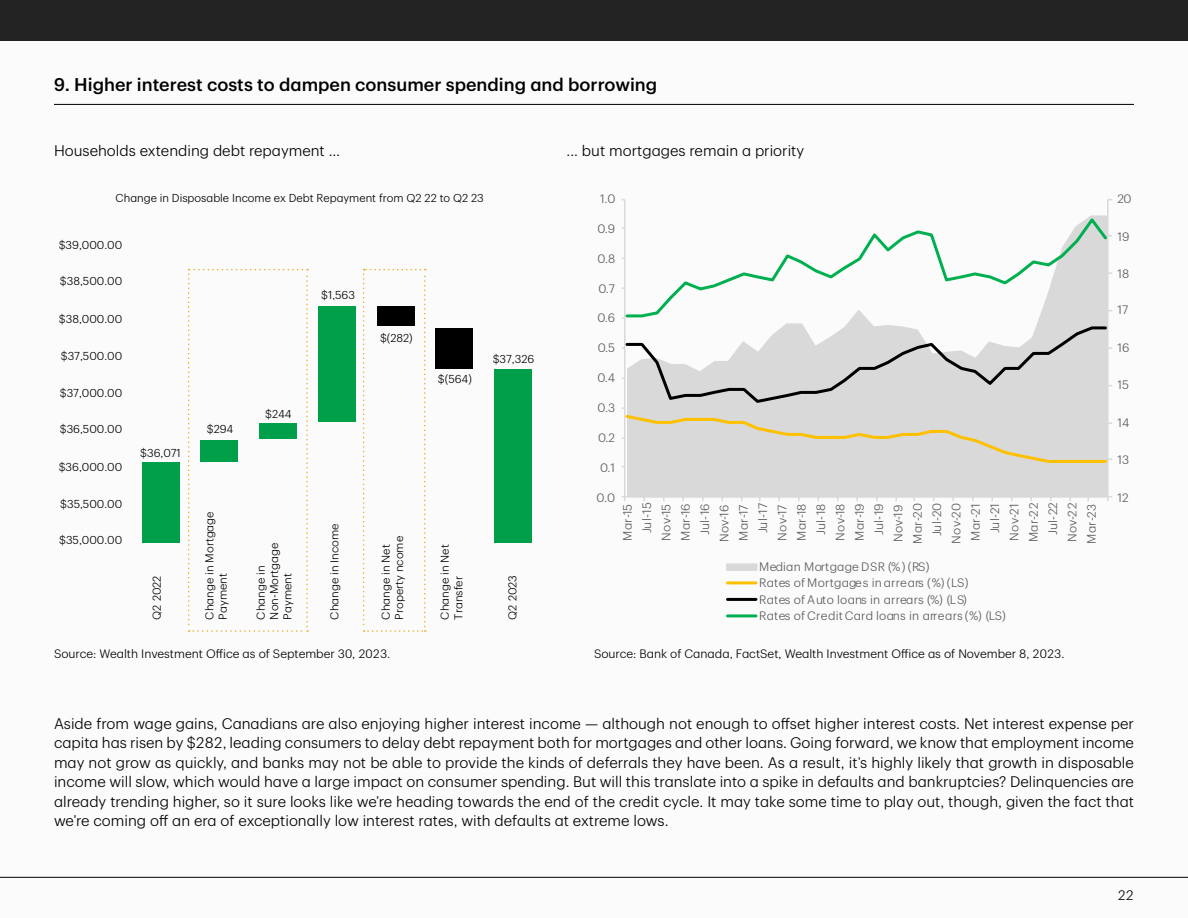
<style>
.page{position:relative;width:1188px;height:918px;background:#fbfbfb}
.page>*{position:absolute;margin:0;border:0;box-sizing:border-box;transform-origin:0 0}
.t1{font:500 18px "TD Graphik";color:#000}
.t2{font:300 15px/19.5px "TD Graphik";color:#000;text-align:justify}
.t3{font:300 13.5px "TD Graphik";color:#000}
.t4{font:300 12px/19.4px "TD Graphik";letter-spacing:.015em;color:#595959;text-align:right}
.t5{font:300 12px "TD Graphik";color:#000}
.t6{font:300 11.25px/13.5px "TD Graphik";color:#000001}
</style>
<div class="page">
<div style="left:0;top:0;width:1188px;height:41px;background:#232323"></div>
<hr style="left:0;top:877px;width:1188px;height:1px;background:#000">
<hr style="left:54px;top:104px;width:1080px;height:1px;background:#000">
<svg style="left:627px;top:319px;width:480px;height:177px;background:#ddd"></svg>
<hr style="left:1107px;top:200px;width:1px;height:297px;background:#d9d9d9">
<hr style="left:624px;top:200px;width:2px;height:297px;background:#d9d9d9">
<hr style="left:625px;top:496px;width:483px;height:1px;background:#d9d9d9">
<svg style="left:622px;top:496px;width:4px;height:5px"></svg>
<svg style="left:1107px;top:496px;width:5px;height:5px"></svg>
<svg style="left:622px;top:325px;width:490px;height:142px;background:#d9d7d3"></svg>
<svg style="left:625px;top:215px;width:482px;height:104px"></svg>
<div style="left:727px;top:564px;width:30px;height:6px;background:#d9d9d9"></div>
<div style="left:726px;top:563px;width:32px;height:8px;border:2px solid #d9d9d9"></div>
<hr style="left:728px;top:581px;width:28px;height:3px;background:#ffc000">
<hr style="left:728px;top:598px;width:28px;height:3px;background:#000">
<hr style="left:728px;top:614px;width:28px;height:3px;background:#00b050">
<div style="left:142px;top:463px;width:37px;height:80px;background:#009f4a"></div>
<div style="left:318px;top:306px;width:38px;height:116px;background:#009f4a"></div>
<div style="left:494px;top:370px;width:38px;height:173px;background:#009f4a"></div>
<div style="left:435px;top:328px;width:38px;height:40px;background:#000001"></div>
<svg style="left:188px;top:269px;width:120px;height:363px"></svg>
<svg style="left:363px;top:269px;width:63px;height:363px"></svg>
<p class="t1" style="left:54px;top:71px;width:605px">9. Higher interest costs to dampen consumer spending and borrowing</p>
<p class="t2" style="left:54px;top:140px;width:287px">Households extending debt repayment …</p>
<p class="t2" style="left:567px;top:140px;width:239px">... but mortgages remain a priority</p>
<p class="t6" style="left:116px;top:190px;width:370px">Change in Disposable Income ex Debt Repayment from Q2 22 to Q2 23</p>
<p class="t6" style="left:59px;top:237px;width:65px">$39,000.00</p>
<p class="t6" style="left:60px;top:274px;width:64px">$38,500.00</p>
<p class="t6" style="left:59px;top:312px;width:65px">$38,000.00</p>
<p class="t6" style="left:61px;top:348px;width:63px">$37,500.00</p>
<p class="t6" style="left:60px;top:385px;width:64px">$37,000.00</p>
<p class="t6" style="left:60px;top:421px;width:64px">$36,500.00</p>
<p class="t6" style="left:59px;top:459px;width:65px">$36,000.00</p>
<p class="t6" style="left:60px;top:496px;width:64px">$35,500.00</p>
<p class="t6" style="left:59px;top:533px;width:65px">$35,000.00</p>
<p class="t6" style="left:140px;top:445px;width:42px">$36,071</p>
<p class="t6" style="left:149px;top:620px;width:46px;rotate:-90deg">Q2 2022</p>
<p class="t6" style="left:207px;top:421px;width:28px">$294</p>
<p class="t6" style="left:265px;top:406px;width:28px">$244</p>
<p class="t6" style="left:202px;top:620px;width:110px;rotate:-90deg">Change in Mortgage<br>Payment</p>
<p class="t6" style="left:253px;top:620px;width:78px;rotate:-90deg">Change in<br>Non-Mortgage<br>Payment</p>
<p class="t6" style="left:321px;top:288px;width:35px">$1,563</p>
<p class="t6" style="left:380px;top:330px;width:34px">$(282)</p>
<p class="t6" style="left:438px;top:371px;width:35px">$(564)</p>
<p class="t6" style="left:327px;top:620px;width:97px;rotate:-90deg">Change in Income</p>
<p class="t6" style="left:378px;top:620px;width:85px;rotate:-90deg">Change in Net<br>Property ncome</p>
<p class="t6" style="left:437px;top:620px;width:77px;rotate:-90deg">Change in Net<br>Transfer</p>
<p class="t5" style="left:54px;top:645px;width:338px">Source: Wealth Investment Office as of September 30, 2023.</p>
<p class="t6" style="left:493px;top:351px;width:43px">$37,326</p>
<p class="t6" style="left:505px;top:620px;width:46px;rotate:-90deg">Q2 2023</p>
<p class="t4" style="left:600px;top:188px;width:17px">1.0</p>
<p class="t4" style="left:597px;top:218px;width:19px">0.9</p>
<p class="t4" style="left:598px;top:248px;width:19px">0.8</p>
<p class="t4" style="left:598px;top:278px;width:18px">0.7</p>
<p class="t4" style="left:597px;top:307px;width:19px">0.6</p>
<p class="t4" style="left:598px;top:337px;width:19px">0.5</p>
<p class="t4" style="left:597px;top:367px;width:19px">0.4</p>
<p class="t4" style="left:598px;top:397px;width:19px">0.3</p>
<p class="t4" style="left:598px;top:427px;width:19px">0.2</p>
<p class="t4" style="left:600px;top:457px;width:17px">0.1</p>
<p class="t4" style="left:597px;top:487px;width:20px">0.0</p>
<p class="t4" style="left:617px;top:544px;width:43px;rotate:-90deg">Mar-15<br>Jul-15<br>Nov-15<br>Mar-16<br>Jul-16<br>Nov-16<br>Mar-17<br>Jul-17<br>Nov-17<br>Mar-18<br>Jul-18<br>Nov-18<br>Mar-19<br>Jul-19<br>Nov-19<br>Mar-20<br>Jul-20<br>Nov-20<br>Mar-21<br>Jul-21<br>Nov-21<br>Mar-22<br>Jul-22<br>Nov-22<br>Mar-23</p>
<p class="t4" style="left:759px;top:557px;width:248px;line-height:16.5px;text-align:left">Median Mortgage DSR (%) (RS)<br>Rates of Mortgages in arrears (%) (LS)<br>Rates of Auto loans in arrears (%) (LS)<br>Rates of Credit Card loans in arrears (%) (LS)</p>
<p class="t5" style="left:594px;top:645px;width:472px">Source: Bank of Canada, FactSet, Wealth Investment Office as of November 8, 2023.</p>
<p class="t4" style="left:1118px;top:188px;width:16px">20</p>
<p class="t4" style="left:1118px;top:226px;width:13px">19</p>
<p class="t4" style="left:1118px;top:263px;width:13px">18</p>
<p class="t4" style="left:1118px;top:299px;width:12px">17</p>
<p class="t4" style="left:1118px;top:337px;width:13px">16</p>
<p class="t4" style="left:1118px;top:374px;width:13px">15</p>
<p class="t4" style="left:1118px;top:412px;width:13px">14</p>
<p class="t4" style="left:1118px;top:449px;width:13px">13</p>
<p class="t4" style="left:1118px;top:487px;width:13px">12</p>
<p class="t2" style="left:54px;top:712px;width:1082px">Aside from wage gains, Canadians are also enjoying higher interest income — although not enough to offset higher interest costs. Net interest expense per capita has risen by $282, leading consumers to delay debt repayment both for mortgages and other loans. Going forward, we know that employment income may not grow as quickly, and banks may not be able to provide the kinds of deferrals they have been. As a result, it’s highly likely that growth in disposable income will slow, which would have a large impact on consumer spending. But will this translate into a spike in defaults and bankruptcies? Delinquencies are already trending higher, so it sure looks like we’re heading towards the end of the credit cycle. It may take some time to play out, though, given the fact that we’re coming off an era of exceptionally low interest rates, with defaults at extreme lows.</p>
<p class="t3" style="left:1118px;top:885px;width:18px">22</p>
</div>
